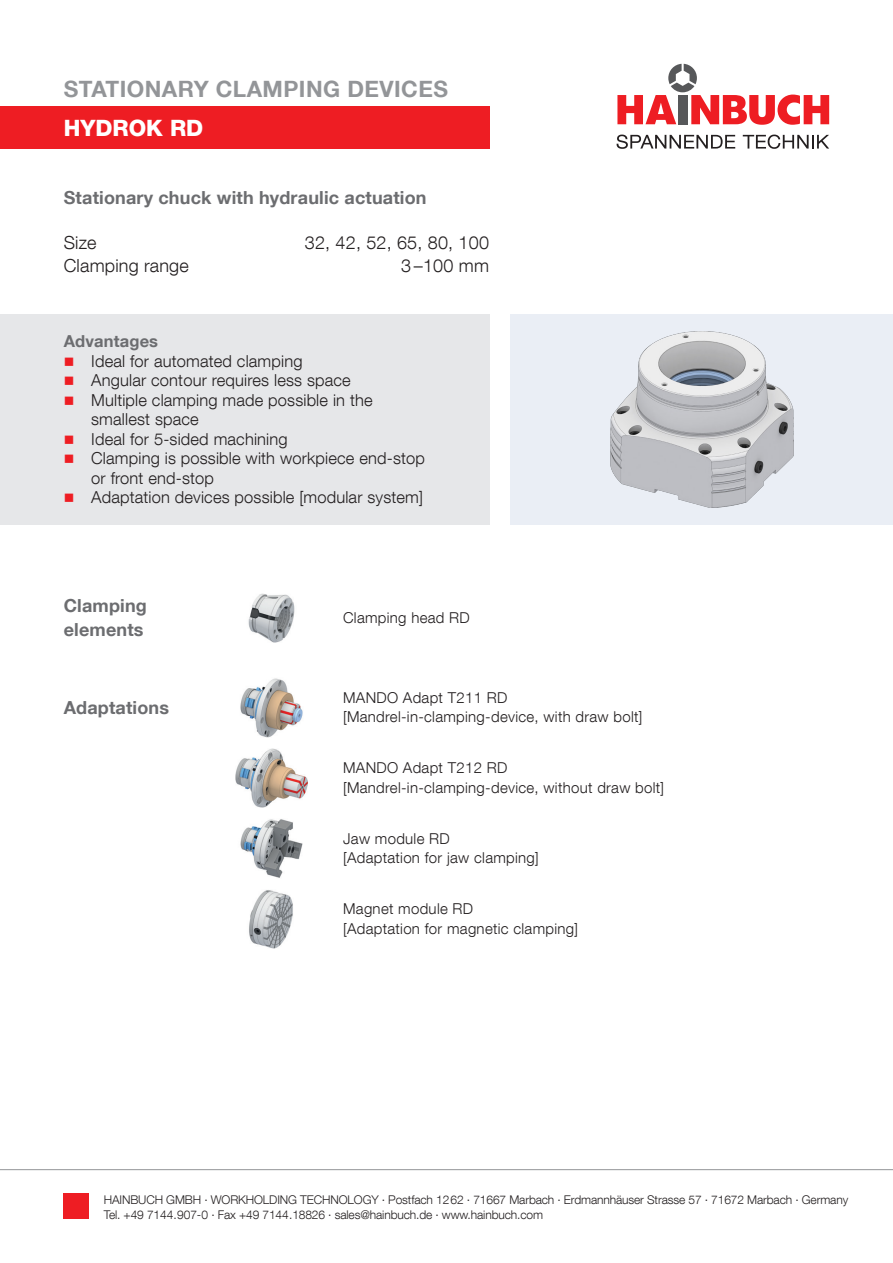
<style>
.page{position:relative;width:893px;height:1263px;background:#fff}
.page>*{position:absolute;margin:0;border:0;box-sizing:border-box;transform-origin:0 0}
.t1{font:700 22.5px "Helvetica Neue LT Com";letter-spacing:.02em;color:#939598}
.t2{font:800 22.5px "Helvetica Neue LT Com";color:#fff}
.t3{font:700 18px/24px "Helvetica Neue LT Com";letter-spacing:.01em;color:#6c6d70}
.t4{font:300 18px "Helvetica Neue LT Com";letter-spacing:.01em;color:#231f20}
.t5{font:300 16.5px/19.5px "Helvetica Neue LT Com";letter-spacing:.01em;color:#231f20}
.t6{font:700 16.5px "Helvetica Neue LT Com";letter-spacing:.01em;color:#6c6d70}
.t7{font:300 15px/19.5px "Helvetica Neue LT Com";letter-spacing:.02em;color:#231f20}
.t8{font:300 12px/15px "Helvetica Neue LT Com";letter-spacing:-.01em;color:#231f20}
</style>
<div class="page">
<svg style="left:617px;top:135px;width:118px;height:14px"></svg>
<svg style="left:743px;top:135px;width:86px;height:14px"></svg>
<svg style="left:617px;top:64px;width:212px;height:61px"></svg>
<hr style="left:0;top:1169px;width:893px;height:1px;background:#939598">
<div style="left:64px;top:1193px;width:25px;height:26px;background:#ee1d23"></div>
<div style="left:0;top:106px;width:489px;height:43px;background:#ee1d23"></div>
<div style="left:0;top:314px;width:489px;height:211px;background:#e6e7e9"></div>
<div style="left:510px;top:314px;width:383px;height:211px;background:#eaeef5"></div>
<img style="left:610px;top:331px;width:183px;height:176px">
<img style="left:248px;top:593px;width:47px;height:50px">
<img style="left:236px;top:748px;width:71px;height:59px">
<img style="left:240px;top:819px;width:63px;height:59px">
<img style="left:249px;top:890px;width:44px;height:58px">
<img style="left:240px;top:678px;width:63px;height:59px">
<h1 class="t1" style="left:64px;top:75px;width:386px">STATIONARY CLAMPING DEVICES</h1>
<p class="t2" style="left:64px;top:114px;width:141px">HYDROK RD</p>
<p class="t3" style="left:64px;top:185px;width:364px">Stationary chuck with hydraulic actuation</p>
<p class="t4" style="left:64px;top:232px;width:34px">Size</p>
<p class="t4" style="left:305px;top:232px;width:186px">32, 42, 52, 65, 80, 100</p>
<p class="t4" style="left:64px;top:254px;width:127px">Clamping range</p>
<p class="t4" style="left:401px;top:254px;width:89px">3 –100 mm</p>
<p class="t6" style="left:64px;top:331px;width:96px">Advantages</p>
<p class="t5" style="left:91px;top:351px;width:213px">Ideal for automated clamping</p>
<p class="t5" style="left:91px;top:370px;width:261px">Angular contour requires less space</p>
<p class="t5" style="left:91px;top:390px;width:283px">Multiple clamping made possible in the smallest space</p>
<p class="t5" style="left:91px;top:429px;width:198px">Ideal for 5-sided machining</p>
<p class="t5" style="left:91px;top:448px;width:335px">Clamping is possible with workpiece end-stop or front end-stop</p>
<p class="t5" style="left:91px;top:487px;width:333px">Adaptation devices possible [modular system]</p>
<p class="t3" style="left:64px;top:593px;width:85px">Clamping elements</p>
<p class="t3" style="left:64px;top:695px;width:107px">Adaptations</p>
<p class="t7" style="left:343px;top:608px;width:128px">Clamping head RD</p>
<p class="t7" style="left:343px;top:687px;width:166px">MANDO Adapt T211 RD</p>
<p class="t7" style="left:343px;top:707px;width:301px">[Mandrel-in-clamping-device, with draw bolt]</p>
<p class="t7" style="left:343px;top:758px;width:323px">MANDO Adapt T212 RD [Mandrel-in-clamping-device, without draw bolt]</p>
<p class="t7" style="left:343px;top:828px;width:197px">Jaw module RD<br>[Adaptation for jaw clamping]</p>
<p class="t7" style="left:343px;top:899px;width:236px">Magnet module RD<br>[Adaptation for magnetic clamping]</p>
<p class="t8" style="left:104px;top:1191px;width:746px">HAINBUCH GMBH · WORKHOLDING TECHNOLOGY · Postfach 1262 · 71667 Marbach · Erdmannhäuser Strasse 57 · 71672 Marbach · Germany<br>Tel. +49 7144.907-0 · Fax +49 7144.18826 · sales@hainbuch.de · www.hainbuch.com</p>
</div>
